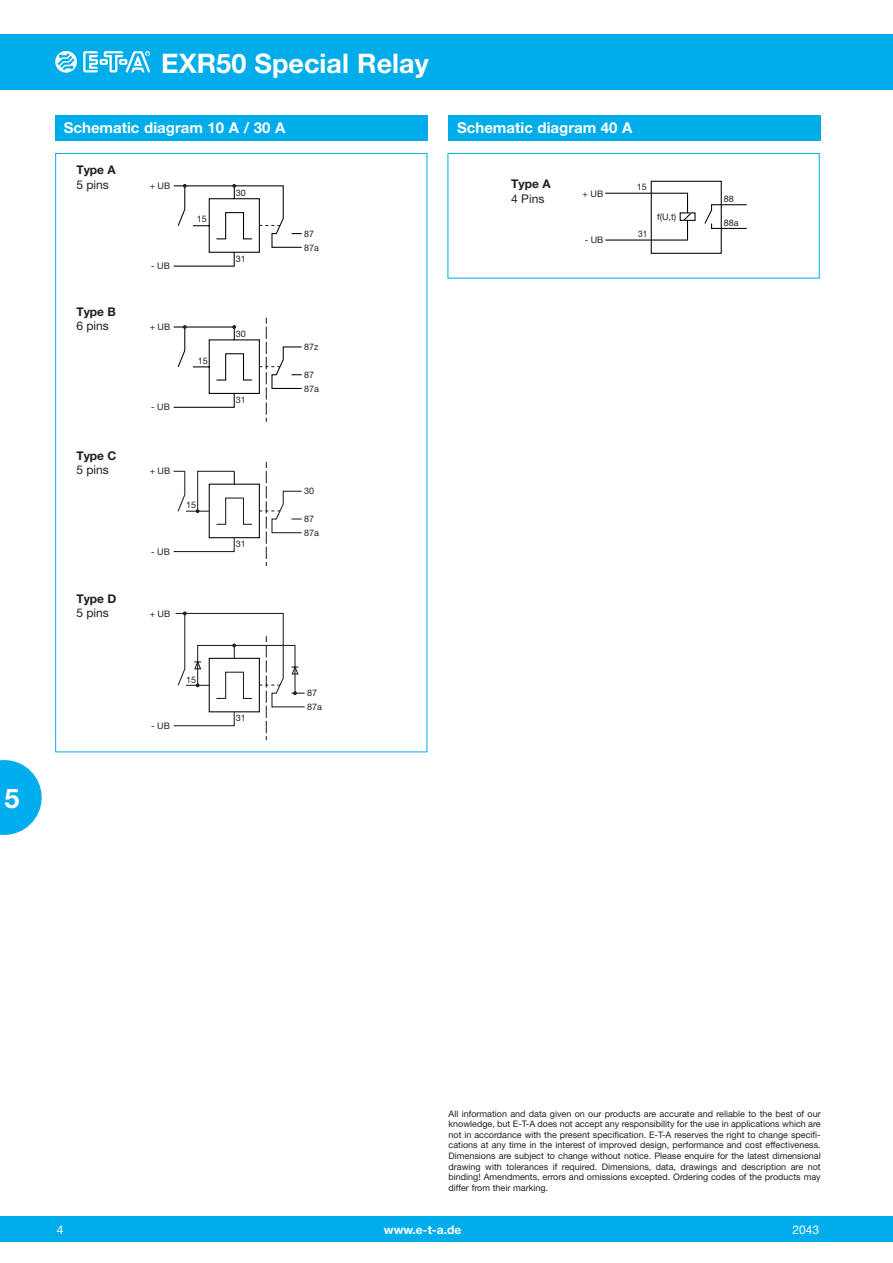
<style>
.page{position:relative;width:893px;height:1263px;background:#fff}
.page>*{position:absolute;margin:0;border:0;box-sizing:border-box;transform-origin:0 0}
.t1{font:700 27px "Helvetica Neue LT";color:#fff}
.t2{font:700 15px "Helvetica Neue LT";color:#fff}
.t3{font:700 12px "Helvetica Neue LT";color:#231f20}
.t4{font:12px "Helvetica Neue LT";color:#231f20}
.t5{font:700 12px "Helvetica Neue LT";color:#fff}
.t6{font:12px "Helvetica Neue LT";color:#fff}
.t7{font:9px/10.5px "Helvetica Neue LT";color:#231f20;text-align:justify}
.t8{font:9px "Helvetica Neue LT";color:#231f20;scale:.93 1}
</style>
<div class="page">
<div style="left:0;top:1216px;width:893px;height:26px;background:#00adea"></div>
<div style="left:0;top:34px;width:893px;height:55px;background:#00adea"></div>
<svg style="left:55px;top:51px;width:22px;height:22px"></svg>
<svg style="left:83px;top:51px;width:67px;height:21px"></svg>
<svg style="left:0;top:760px;width:42px;height:75px"></svg>
<div style="left:55px;top:115px;width:372px;height:25px;background:#00adea"></div>
<div style="left:449px;top:115px;width:372px;height:25px;background:#00adea"></div>
<div style="left:651px;top:181px;width:71px;height:73px;border:1px solid #000002"></div>
<svg style="left:680px;top:212px;width:2px;height:9px"></svg>
<svg style="left:682px;top:204px;width:65px;height:25px"></svg>
<div style="left:448px;top:153px;width:372px;height:126px;border:1px solid #00adea"></div>
<svg style="left:173px;top:184px;width:129px;height:83px"></svg>
<svg style="left:173px;top:318px;width:129px;height:104px"></svg>
<svg style="left:173px;top:462px;width:129px;height:104px"></svg>
<svg style="left:173px;top:611px;width:132px;height:129px"></svg>
<h1 class="t1" style="left:4px;top:782px;width:17px">5</h1>
<h1 class="t1" style="left:161px;top:46px;width:269px">EXR50 Special Relay</h1>
<h2 class="t2" style="left:64px;top:119px;width:223px">Schematic diagram 10 A / 30 A</h2>
<h2 class="t2" style="left:457px;top:119px;width:177px">Schematic diagram 40 A</h2>
<h3 class="t3" style="left:76px;top:163px;width:41px">Type A</h3>
<h3 class="t4" style="left:76px;top:177px;width:34px">5 pins</h3>
<p class="t7" style="left:150px;top:180px;width:22px">+ UB</p>
<p class="t7" style="left:151px;top:261px;width:20px">- UB</p>
<p class="t7" style="left:197px;top:214px;width:12px">15</p>
<p class="t7" style="left:236px;top:187px;width:12px">30</p>
<p class="t7" style="left:236px;top:253px;width:12px">31</p>
<p class="t7" style="left:304px;top:228px;width:12px">87</p>
<p class="t7" style="left:304px;top:242px;width:16px">87a</p>
<h3 class="t3" style="left:511px;top:177px;width:41px">Type A</h3>
<h3 class="t4" style="left:511px;top:191px;width:35px">4 Pins</h3>
<p class="t7" style="left:583px;top:188px;width:22px">+ UB</p>
<p class="t7" style="left:585px;top:234px;width:20px">- UB</p>
<p class="t7" style="left:637px;top:182px;width:12px">15</p>
<p class="t8" style="left:638px;top:228px;width:11px">31</p>
<p class="t7" style="left:657px;top:212px;width:21px">f(U,t)</p>
<h3 class="t3" style="left:76px;top:304px;width:41px">Type B</h3>
<h3 class="t4" style="left:76px;top:319px;width:34px">6 pins</h3>
<p class="t7" style="left:150px;top:322px;width:22px">+ UB</p>
<p class="t7" style="left:151px;top:402px;width:20px">- UB</p>
<p class="t7" style="left:198px;top:356px;width:12px">15</p>
<p class="t7" style="left:236px;top:329px;width:12px">30</p>
<p class="t7" style="left:236px;top:394px;width:12px">31</p>
<p class="t7" style="left:304px;top:341px;width:16px">87z</p>
<p class="t7" style="left:304px;top:369px;width:12px">87</p>
<p class="t7" style="left:304px;top:383px;width:16px">87a</p>
<h3 class="t3" style="left:76px;top:448px;width:42px">Type C</h3>
<h3 class="t4" style="left:76px;top:463px;width:34px">5 pins</h3>
<h3 class="t3" style="left:76px;top:591px;width:42px">Type D</h3>
<h3 class="t4" style="left:76px;top:606px;width:34px">5 pins</h3>
<p class="t7" style="left:150px;top:466px;width:22px">+ UB</p>
<p class="t7" style="left:151px;top:546px;width:20px">- UB</p>
<p class="t7" style="left:186px;top:500px;width:12px">15</p>
<p class="t7" style="left:150px;top:608px;width:22px">+ UB</p>
<p class="t7" style="left:236px;top:539px;width:12px">31</p>
<p class="t7" style="left:304px;top:486px;width:12px">30</p>
<p class="t7" style="left:304px;top:513px;width:12px">87</p>
<p class="t7" style="left:304px;top:528px;width:16px">87a</p>
<p class="t7" style="left:151px;top:720px;width:20px">- UB</p>
<p class="t7" style="left:186px;top:674px;width:12px">15</p>
<p class="t7" style="left:236px;top:713px;width:12px">31</p>
<p class="t7" style="left:307px;top:688px;width:12px">87</p>
<p class="t7" style="left:307px;top:702px;width:16px">87a</p>
<p class="t7" style="left:724px;top:194px;width:12px">88</p>
<p class="t7" style="left:724px;top:217px;width:16px">88a</p>
<p class="t7" style="left:449px;top:1108px;width:374px">All information and data given on our products are accurate and reliable to the best of our knowledge, but E-T-A does not accept any responsibility for the use in applications which are not in accordance with the present specification. E-T-A reserves the right to change specifi&shy;cations at any time in the interest of improved design, performance and cost effectiveness.<br>Dimensions are subject to change without notice. Please enquire for the latest dimensional drawing with tolerances if required. Dimensions, data, drawings and description are not binding! Amendments, errors and omissions excepted. Ordering codes of the products may differ from their marking.</p>
<h3 class="t5" style="left:384px;top:1222px;width:79px">www.e-t-a.de</h3>
<h3 class="t6" style="left:57px;top:1222px;width:8px">4</h3>
<h3 class="t6" style="left:792px;top:1222px;width:28px">2043</h3>
</div>
